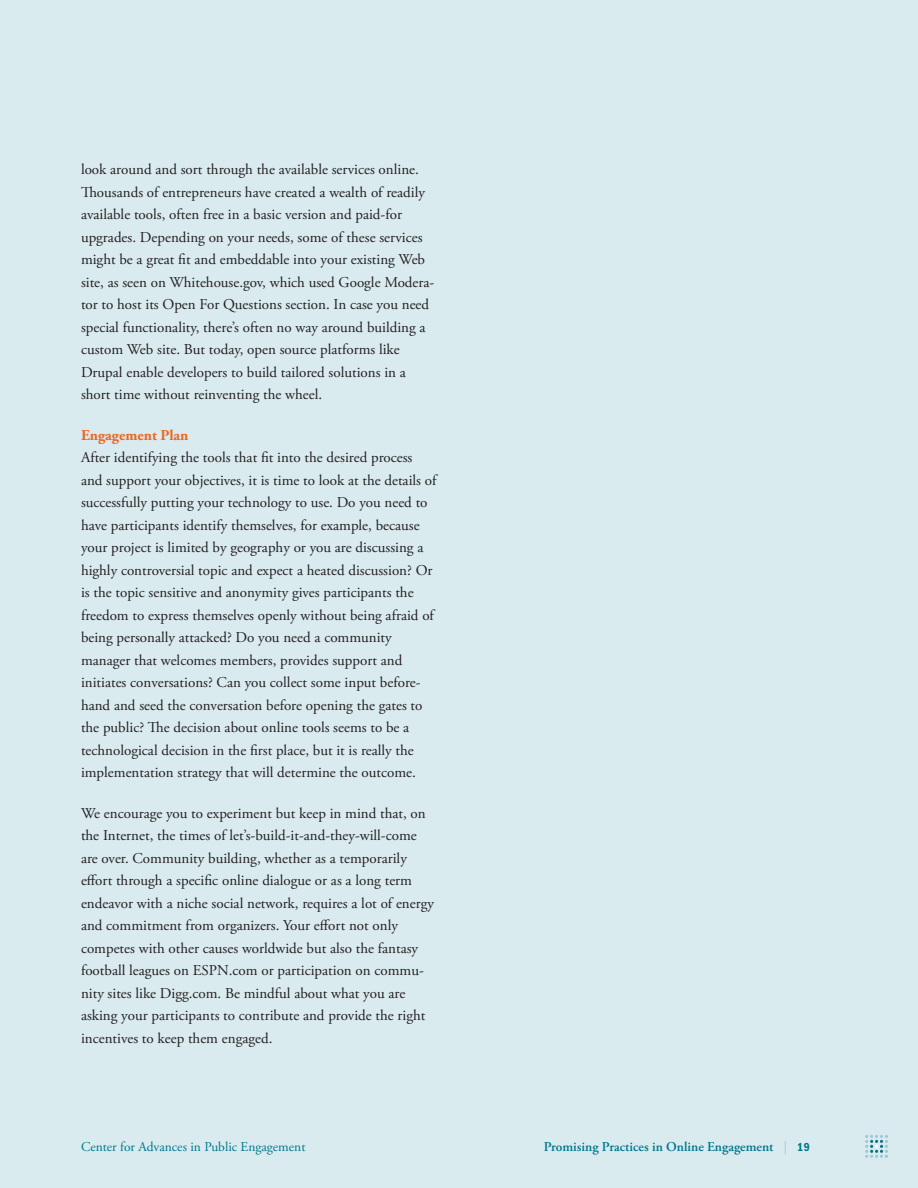
<style>
.page{position:relative;width:918px;height:1188px;background:#daebef}
.page>*{position:absolute;margin:0;border:0;box-sizing:border-box;transform-origin:0 0}
.t1{font:15px/22.5px "Adobe Garamond Pro";color:#231f20}
.t2{font:700 15px "Adobe Garamond Pro";color:#ec6620}
.t3{font:600 13.5px "Adobe Garamond Pro";color:#00788b}
.t4{font:13.5px "Adobe Garamond Pro";color:#00788b}
.s1{font-weight:400;color:#9bc9d4}
.s2{font-family:"ITC Franklin Gothic Std Dm Cd";font-weight:400;font-size:12px}
</style>
<div class="page">
<svg style="left:865px;top:1135px;width:23px;height:23px"></svg>
<p class="t1" style="left:81px;top:159px;width:355px">look around and sort through the available services online.<br>Thousands of entrepreneurs have created a wealth of readily available tools, often free in a basic version and paid-for upgrades. Depending on your needs, some of these services might be a great fit and embeddable into your existing Web site, as seen on Whitehouse.gov, which used Google Modera&shy;tor to host its Open For Questions section. In case you need special functionality, there’s often no way around building a custom Web site. But today, open source platforms like Drupal enable developers to build tailored solutions in a short time without reinventing the wheel.</p>
<p class="t2" style="left:81px;top:426px;width:109px">Engagement Plan</p>
<p class="t1" style="left:81px;top:447px;width:357px">After identifying the tools that fit into the desired process and support your objectives, it is time to look at the details of successfully putting your technology to use. Do you need to have participants identify themselves, for example, because your project is limited by geography or you are discussing a highly controversial topic and expect a heated discussion? Or is the topic sensitive and anonymity gives participants the freedom to express themselves openly without being afraid of being personally attacked? Do you need a community manager that welcomes members, provides support and initiates conversations? Can you collect some input before&shy;hand and seed the conversation before opening the gates to the public? The decision about online tools seems to be a technological decision in the first place, but it is really the implementation strategy that will determine the outcome.</p>
<p class="t1" style="left:81px;top:802px;width:355px">We encourage you to experiment but keep in mind that, on the Internet, the times of let’s-build-it-and-they-will-come are over. Community building, whether as a temporarily effort through a specific online dialogue or as a long term endeavor with a niche social network, requires a lot of energy and commitment from organizers. Your effort not only competes with other causes worldwide but also the fantasy football leagues on ESPN.com or participation on commu&shy;nity sites like Digg.com. Be mindful about what you are asking your participants to contribute and provide the right incentives to keep them engaged.</p>
<p class="t4" style="left:81px;top:1138px;width:226px">Center for Advances in Public Engagement</p>
<p class="t3" style="left:544px;top:1138px;width:268px">Promising Practices in Online Engagement <span class="s1">|</span> <span class="s2">19</span></p>
</div>
